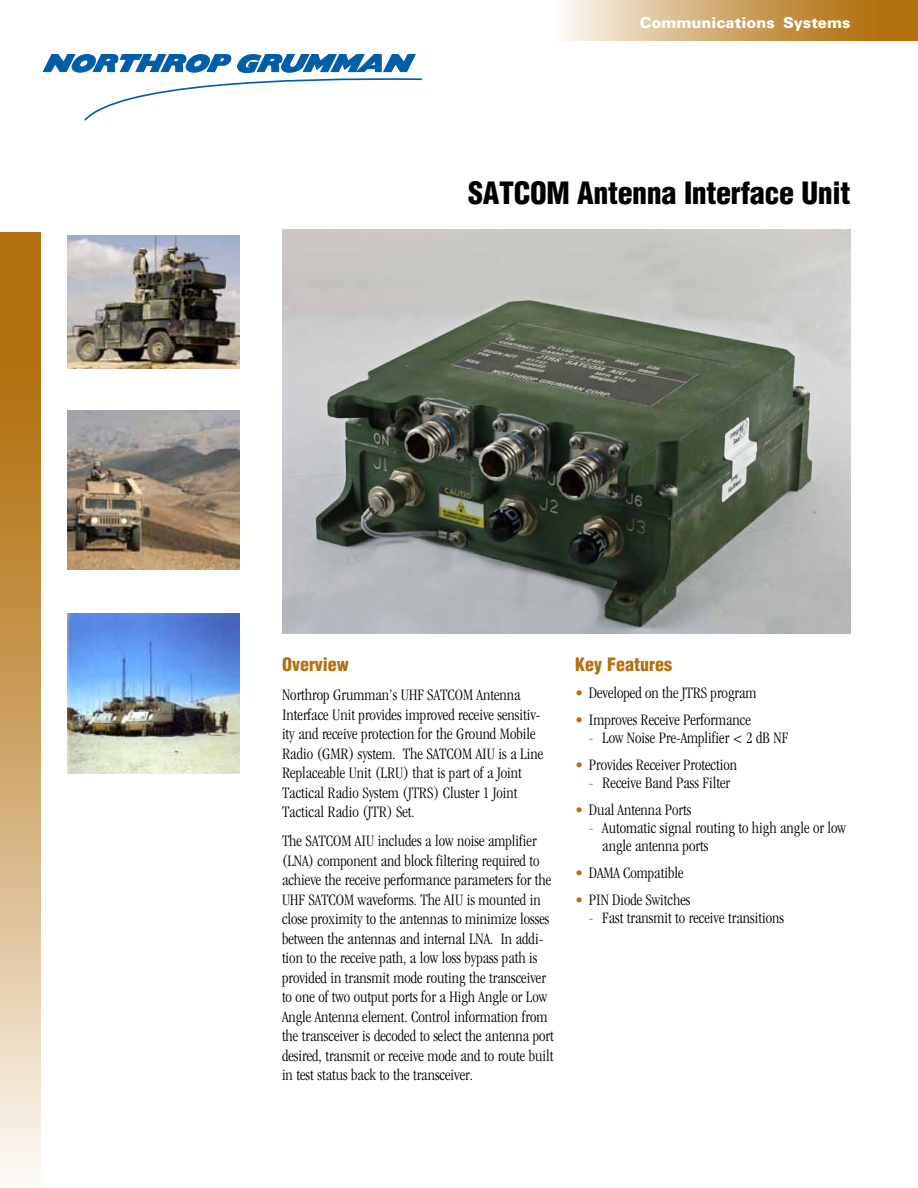
<style>
.page{position:relative;width:918px;height:1188px;background:#fff}
.page>*{position:absolute;margin:0;border:0;box-sizing:border-box;transform-origin:0 0}
.t1{font:900 condensed 30px "Helvetica";letter-spacing:-.015em;color:#000}
.t2{font:900 condensed 18px "Helvetica";color:#b2700e}
.t3{font:300 condensed 16.5px/19.5px "Garamond";color:#000}
.t4{font:900 15px "Univers";color:#fff}
.s1{color:#b2700e}
</style>
<div class="page">
<svg style="left:0;top:232px;width:40px;height:941px;background:#cea466"></svg>
<svg style="left:564px;top:0;width:354px;height:40px;background:#cfa66a"></svg>
<img style="left:282px;top:230px;width:568px;height:403px">
<svg style="left:43px;top:54px;width:379px;height:67px"></svg>
<img style="left:68px;top:235px;width:172px;height:133px">
<img style="left:68px;top:410px;width:172px;height:159px">
<img style="left:68px;top:614px;width:172px;height:159px">
<p class="t4" style="left:640px;top:13px;width:212px">Communications Systems</p>
<h1 class="t1" style="left:468px;top:174px;width:384px">SATCOM Antenna Interface Unit</h1>
<p class="t2" style="left:282px;top:653px;width:68px">Overview</p>
<p class="t3" style="left:282px;top:685px;width:263px">Northrop Grumman’s UHF SATCOM Antenna Interface Unit provides improved receive sensitiv&shy;ity and receive protection for the Ground Mobile Radio (GMR) system. The SATCOM AIU is a Line Replaceable Unit (LRU) that is part of a Joint Tactical Radio System (JTRS) Cluster 1 Joint Tactical Radio (JTR) Set.</p>
<p class="t3" style="left:282px;top:831px;width:273px">The SATCOM AIU includes a low noise amplifier (LNA) component and block filtering required to achieve the receive performance parameters for the UHF SATCOM waveforms. The AIU is mounted in close proximity to the antennas to minimize losses between the antennas and internal LNA. In addi&shy;tion to the receive path, a low loss bypass path is provided in transmit mode routing the transceiver to one of two output ports for a High Angle or Low Angle Antenna element. Control information from the transceiver is decoded to select the antenna port desired, transmit or receive mode and to route built in test status back to the transceiver.</p>
<p class="t2" style="left:575px;top:653px;width:98px">Key Features</p>
<p class="t3" style="left:575px;top:683px;width:183px"><span class="s1">•</span> Developed on the JTRS program</p>
<p class="t3" style="left:575px;top:710px;width:177px"><span class="s1">•</span> Improves Receive Performance</p>
<p class="t3" style="left:589px;top:728px;width:201px"><span class="s1">-</span> Low Noise Pre-Amplifier &lt; 2 dB NF</p>
<p class="t3" style="left:575px;top:755px;width:163px"><span class="s1">•</span> Provides Receiver Protection</p>
<p class="t3" style="left:589px;top:773px;width:143px"><span class="s1">-</span> Receive Band Pass Filter</p>
<p class="t3" style="left:575px;top:800px;width:118px"><span class="s1">•</span> Dual Antenna Ports</p>
<p class="t3" style="left:602px;top:818px;width:245px;line-height:18px;text-indent:-13px"><span class="s1">-</span> Automatic signal routing to high angle or low angle antenna ports</p>
<p class="t3" style="left:575px;top:863px;width:110px"><span class="s1">•</span> DAMA Compatible</p>
<p class="t3" style="left:575px;top:890px;width:117px"><span class="s1">•</span> PIN Diode Switches</p>
<p class="t3" style="left:589px;top:908px;width:197px"><span class="s1">-</span> Fast transmit to receive transitions</p>
</div>
